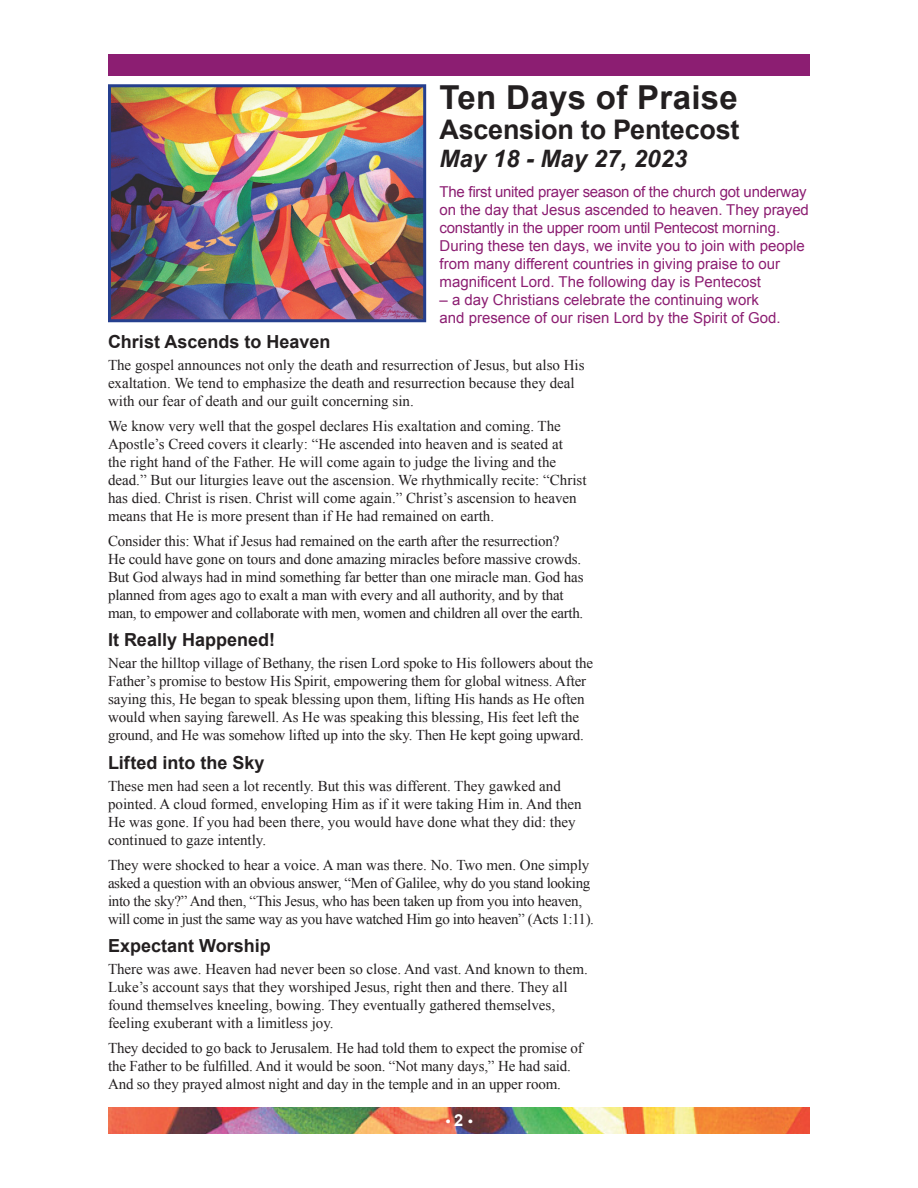
<style>
.page{position:relative;width:918px;height:1188px;background:#fff}
.page>*{position:absolute;margin:0;border:0;box-sizing:border-box;transform-origin:0 0}
.t1{font:700 33px "Arial";letter-spacing:.01em;color:#231f20}
.t2{font:700 27px "Arial";letter-spacing:-.01em;color:#231f20}
.t3{font:italic 700 24px "Arial";color:#231f20}
.t4{font:700 18px "Arial";color:#231f20}
.t5{font:15px/18px "Times New Roman";letter-spacing:-.005em;color:#231f20}
.t6{font:15px/18px "Arial";color:#8c1e72}
.t7{font:15px/18px "Times New Roman";letter-spacing:-.025em;color:#231f20}
.t8{font:700 13.5px "Arial";color:#fff}
.s1{font-size:16.5px}
</style>
<div class="page">
<img style="left:112px;top:88px;width:310px;height:230px">
<div style="left:108px;top:84px;width:318px;height:238px;border:3px solid #253f8e"></div>
<div style="left:108px;top:54px;width:702px;height:22px;background:#8c1e72"></div>
<img style="left:108px;top:1107px;width:702px;height:27px">
<p class="t1" style="left:440px;top:75px;width:300px">Ten Days of Praise</p>
<p class="t2" style="left:440px;top:111px;width:301px">Ascension to Pentecost</p>
<p class="t3" style="left:440px;top:143px;width:249px">May 18 - May 27, 2023</p>
<p class="t6" style="left:440px;top:183px;width:371px">The first united prayer season of the church got underway on the day that Jesus ascended to heaven. They prayed constantly in the upper room until Pentecost morning.<br>During these ten days, we invite you to join with people from many different countries in giving praise to our magnificent Lord. The following day is Pentecost</p>
<p class="t6" style="left:440px;top:291px;width:343px">– a day Christians celebrate the continuing work and presence of our risen Lord by the Spirit of God.</p>
<p class="t4" style="left:108px;top:330px;width:224px">Christ Ascends to Heaven</p>
<p class="t5" style="left:108px;top:356px;width:478px">The gospel announces not only the death and resurrection of Jesus, but also His exaltation. We tend to emphasize the death and resurrection because they deal with our fear of death and our guilt concerning sin.</p>
<p class="t5" style="left:108px;top:417px;width:480px">We know very well that the gospel declares His exaltation and coming. The Apostle’s Creed covers it clearly: “He ascended into heaven and is seated at<br>the right hand of the Father. He will come again to judge the living and the dead.” But our liturgies leave out the ascension. We rhythmically recite: “Christ has died. Christ is risen. Christ will come again.” Christ’s ascension to heaven means that He is more present than if He had remained on earth.</p>
<p class="t5" style="left:108px;top:531px;width:477px">Consider this: What if Jesus had remained on the earth after the resurrection?<br>He could have gone on tours and done amazing miracles before massive crowds.<br>But God always had in mind something far better than one miracle man. God has planned from ages ago to exalt a man with every and all authority, and by that man, to empower and collaborate with men, women and children all over the earth.</p>
<p class="t4" style="left:108px;top:628px;width:169px">It Really Happened!</p>
<p class="t5" style="left:108px;top:654px;width:487px">Near the hilltop village of Bethany, the risen Lord spoke to His followers about the Father’s promise to bestow His Spirit, empowering them for global witness. After saying this, He began to speak blessing upon them, lifting His hands as He often would when saying farewell. As He was speaking this blessing, His feet left the ground, and He was somehow lifted up into the sky. Then He kept going upward.</p>
<p class="t4" style="left:108px;top:750px;width:158px">Lifted into the Sky</p>
<p class="t5" style="left:108px;top:777px;width:475px">These men had seen a lot recently. But this was different. They gawked and pointed. A cloud formed, enveloping Him as if it were taking Him in. And then He was gone. If you had been there, you would have done what they did: they continued to gaze intently.</p>
<p class="t7" style="left:108px;top:856px;width:487px">They were shocked to hear a voice. A man was there. No. Two men. One simply asked a question with an obvious answer, “Men of Galilee, why do you stand looking into the sky?” And then, “This Jesus, who has been taken up from you into heaven, will come in just the same way as you have watched Him go into heaven” (Acts 1:11).</p>
<p class="t4" style="left:108px;top:934px;width:164px">Expectant Worship</p>
<p class="t5" style="left:108px;top:960px;width:481px">There was awe. Heaven had never been so close. And vast. And known to them.<br>Luke’s account says that they worshiped Jesus, right then and there. They all found themselves kneeling, bowing. They eventually gathered themselves, feeling exuberant with a limitless joy.</p>
<p class="t5" style="left:108px;top:1039px;width:476px">They decided to go back to Jerusalem. He had told them to expect the promise of the Father to be fulfilled. And it would be soon. “Not many days,” He had said.<br>And so they prayed almost night and day in the temple and in an upper room.</p>
<p class="t8" style="left:446px;top:1112px;width:28px">• <span class="s1">2</span> •</p>
</div>
